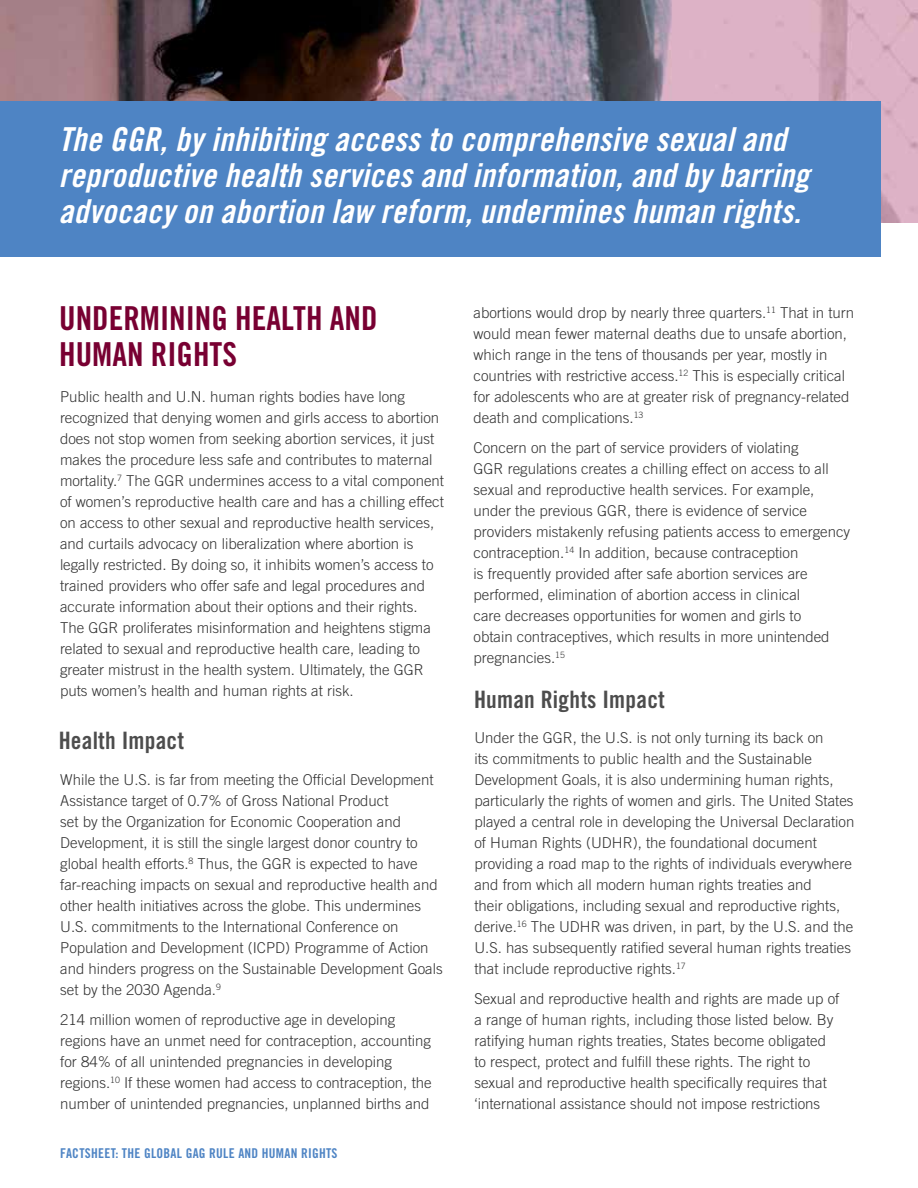
<style>
.page{position:relative;width:918px;height:1188px;background:#fff}
.page>*{position:absolute;margin:0;border:0;box-sizing:border-box;transform-origin:0 0}
.t1{font:33px/36px "Trade Gothic Bold Cond Twenty Obl";letter-spacing:.01em;color:#fff}
.t2{font:33px/36px "Trade Gothic Bold Cond Twenty";color:#780032}
.t3{font:24px "Trade Gothic Bold Cond Twenty";letter-spacing:.01em;color:#4d4d4d}
.t4{font:300 15px/21px "Trade Gothic";color:#333}
.t5{font:13.5px "Trade Gothic Bold Cond Twenty";letter-spacing:.02em;color:#4e84c4}
</style>
<div class="page">
<img style="left:0;top:0;width:918px;height:223px">
<div style="left:0;top:101px;width:881px;height:156px;background:#4e84c4"></div>
<h1 class="t1" style="left:59px;top:121px;width:752px">The GGR, by inhibiting access to comprehensive sexual and reproductive health services and information, and by barring advocacy on abortion law reform, undermines human rights.</h1>
<h1 class="t2" style="left:59px;top:300px;width:320px">UNDERMINING HEALTH AND<br>HUMAN RIGHTS</h1>
<p class="t4" style="left:60px;top:386px;width:386px">Public health and U.N. human rights bodies have long recognized that denying women and girls access to abortion does not stop women from seeking abortion services, it just makes the procedure less safe and contributes to maternal mortality.<sup>7</sup> The GGR undermines access to a vital component of women’s reproductive health care and has a chilling effect on access to other sexual and reproductive health services, and curtails advocacy on liberalization where abortion is legally restricted. By doing so, it inhibits women’s access to trained providers who offer safe and legal procedures and accurate information about their options and their rights.<br>The GGR proliferates misinformation and heightens stigma related to sexual and reproductive health care, leading to greater mistrust in the health system. Ultimately, the GGR puts women’s health and human rights at risk.</p>
<h2 class="t3" style="left:59px;top:726px;width:127px">Health Impact</h2>
<p class="t4" style="left:60px;top:769px;width:384px">While the U.S. is far from meeting the Official Development Assistance target of 0.7% of Gross National Product<br>set by the Organization for Economic Cooperation and Development, it is still the single largest donor country to global health efforts.<sup>8</sup> Thus, the GGR is expected to have far-reaching impacts on sexual and reproductive health and other health initiatives across the globe. This undermines U.S. commitments to the International Conference on Population and Development (ICPD) Programme of Action and hinders progress on the Sustainable Development Goals set by the 2030 Agenda.<sup>9</sup></p>
<p class="t4" style="left:60px;top:1009px;width:373px">214 million women of reproductive age in developing regions have an unmet need for contraception, accounting for 84% of all unintended pregnancies in developing regions.<sup>10</sup> If these women had access to contraception, the number of unintended pregnancies, unplanned births and</p>
<p class="t5" style="left:60px;top:1145px;width:279px">FACTSHEET: THE GLOBAL GAG RULE AND HUMAN RIGHTS</p>
<p class="t4" style="left:474px;top:302px;width:382px">abortions would drop by nearly three quarters.<sup>11</sup> That in turn would mean fewer maternal deaths due to unsafe abortion, which range in the tens of thousands per year, mostly in countries with restrictive access.<sup>12</sup> This is especially critical for adolescents who are at greater risk of pregnancy-related death and complications.<sup>13</sup></p>
<p class="t4" style="left:474px;top:437px;width:378px">Concern on the part of service providers of violating<br>GGR regulations creates a chilling effect on access to all sexual and reproductive health services. For example, under the previous GGR, there is evidence of service providers mistakenly refusing patients access to emergency contraception.<sup>14</sup> In addition, because contraception<br>is frequently provided after safe abortion services are performed, elimination of abortion access in clinical<br>care decreases opportunities for women and girls to<br>obtain contraceptives, which results in more unintended pregnancies.<sup>15</sup></p>
<h2 class="t3" style="left:474px;top:685px;width:192px">Human Rights Impact</h2>
<p class="t4" style="left:474px;top:727px;width:382px">Under the GGR, the U.S. is not only turning its back on<br>its commitments to public health and the Sustainable Development Goals, it is also undermining human rights, particularly the rights of women and girls. The United States played a central role in developing the Universal Declaration of Human Rights (UDHR), the foundational document providing a road map to the rights of individuals everywhere and from which all modern human rights treaties and<br>their obligations, including sexual and reproductive rights, derive.<sup>16</sup> The UDHR was driven, in part, by the U.S. and the U.S. has subsequently ratified several human rights treaties that include reproductive rights.<sup>17</sup></p>
<p class="t4" style="left:474px;top:988px;width:367px">Sexual and reproductive health and rights are made up of a range of human rights, including those listed below. By ratifying human rights treaties, States become obligated to respect, protect and fulfill these rights. The right to sexual and reproductive health specifically requires that ‘international assistance should not impose restrictions</p>
</div>
